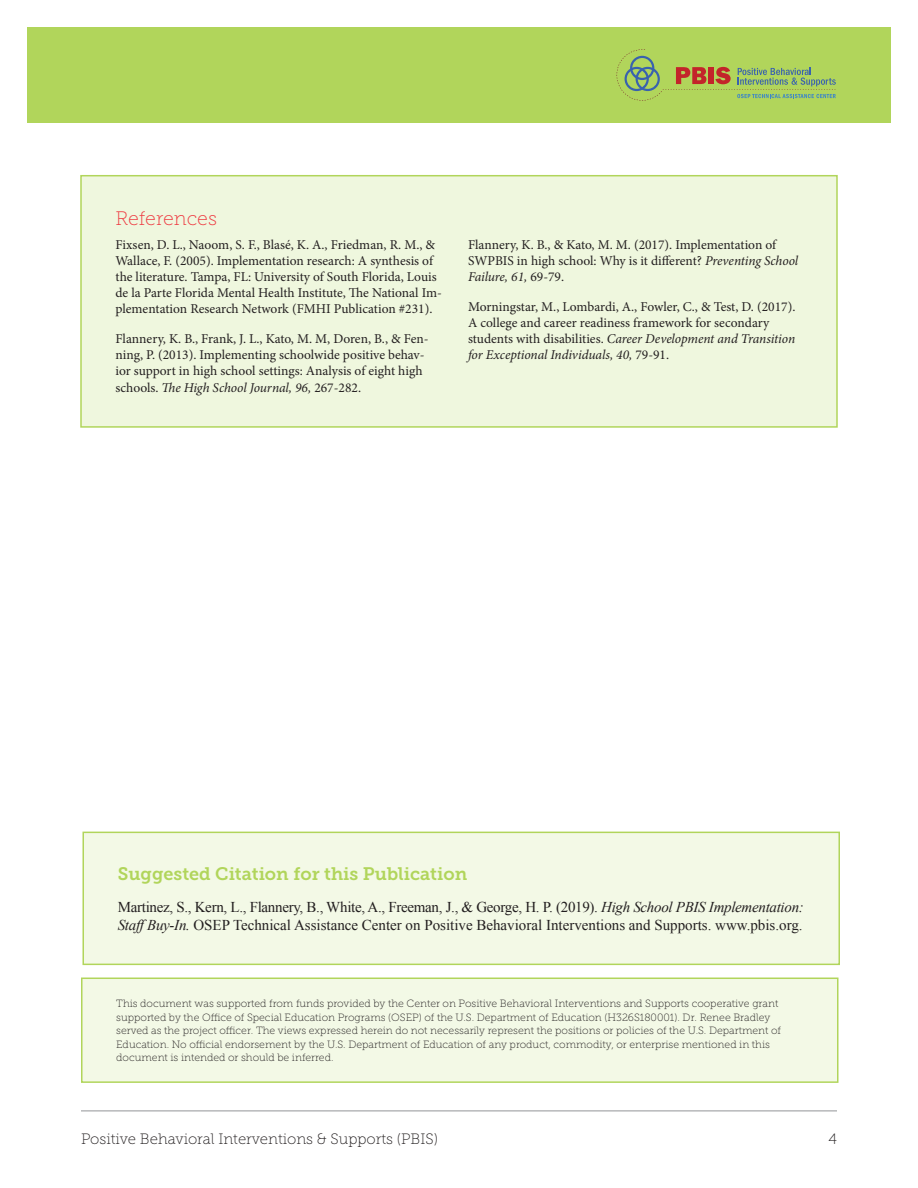
<style>
.page{position:relative;width:918px;height:1188px;background:#fff}
.page>*{position:absolute;margin:0;border:0;box-sizing:border-box;transform-origin:0 0}
.Subhead_2{font:19.5px "Museo Slab 100";color:#ee3a41}
.t1{font:18px "Museo Slab 700";color:#b1d55b}
.t2{font:15px/18px "Times New Roman";color:#231f20}
.t3{font:15px "Museo Slab 100";color:#231f20}
.t4{font:13.5px/16.2px "Minion Pro";color:#231f20}
.t5{font:10.5px/13.5px "Museo Slab 100";color:#231f20}
.s1{font-style:italic}
</style>
<div class="page">
<hr style="left:81px;top:1111px;width:756px;height:1px;background:#939598">
<div style="left:27px;top:27px;width:864px;height:96px;background:#b1d55b"></div>
<svg style="left:617px;top:49px;width:219px;height:52px"></svg>
<div style="left:81px;top:176px;width:756px;height:251px;background:#eff7de"></div>
<div style="left:80px;top:175px;width:758px;height:253px;border:2px solid #b1d55b"></div>
<div style="left:83px;top:832px;width:756px;height:132px;background:#f3f9e6"></div>
<div style="left:82px;top:832px;width:758px;height:133px;border:2px solid #b1d55b"></div>
<div style="left:82px;top:978px;width:756px;height:104px;background:#f3f9e6"></div>
<div style="left:81px;top:978px;width:757px;height:105px;border:2px solid #b1d55b"></div>
<p class="Subhead_2" style="left:116px;top:208px;width:103px">References</p>
<p class="t4" style="left:116px;top:236px;width:328px">Fixsen, D. L., Naoom, S. F., Blasé, K. A., Friedman, R. M., &amp; Wallace, F. (2005). Implementation research: A synthesis of the literature. Tampa, FL: University of South Florida, Louis de la Parte Florida Mental Health Institute, The National Im&shy;plementation Research Network (FMHI Publication #231).</p>
<p class="t4" style="left:116px;top:331px;width:315px">Flannery, K. B., Frank, J. L., Kato, M. M, Doren, B., &amp; Fen&shy;ning, P. (2013). Implementing schoolwide positive behav&shy;ior support in high school settings: Analysis of eight high schools. <span class="s1">The High School Journal, 96,</span> 267-282.</p>
<p class="t4" style="left:468px;top:236px;width:332px">Flannery, K. B., &amp; Kato, M. M. (2017). Implementation of<br>SWPBIS in high school: Why is it different? <span class="s1">Preventing School<br>Failure, 61,</span> 69-79.</p>
<p class="t4" style="left:468px;top:298px;width:329px">Morningstar, M., Lombardi, A., Fowler, C., &amp; Test, D. (2017).<br>A college and career readiness framework for secondary students with disabilities. <span class="s1">Career Development and Transition for Exceptional Individuals, 40,</span> 79-91.</p>
<p class="t1" style="left:118px;top:864px;width:351px">Suggested Citation for this Publication</p>
<p class="t2" style="left:118px;top:898px;width:688px">Martinez, S., Kern, L., Flannery, B., White, A., Freeman, J., &amp; George, H. P. (2019). <span class="s1">High School PBIS Implementation:<br>Staff Buy-In.</span> OSEP Technical Assistance Center on Positive Behavioral Interventions and Supports. www.pbis.org.</p>
<p class="t5" style="left:116px;top:997px;width:666px">This document was supported from funds provided by the Center on Positive Behavioral Interventions and Supports cooperative grant supported by the Office of Special Education Programs (OSEP) of the U.S. Department of Education (H326S180001). Dr. Renee Bradley served as the project officer. The views expressed herein do not necessarily represent the positions or policies of the U.S. Department of Education. No official endorsement by the U.S. Department of Education of any product, commodity, or enterprise mentioned in this document is intended or should be inferred.</p>
<p class="t3" style="left:81px;top:1131px;width:359px">Positive Behavioral Interventions &amp; Supports (PBIS)</p>
<p class="t3" style="left:828px;top:1131px;width:10px">4</p>
</div>
